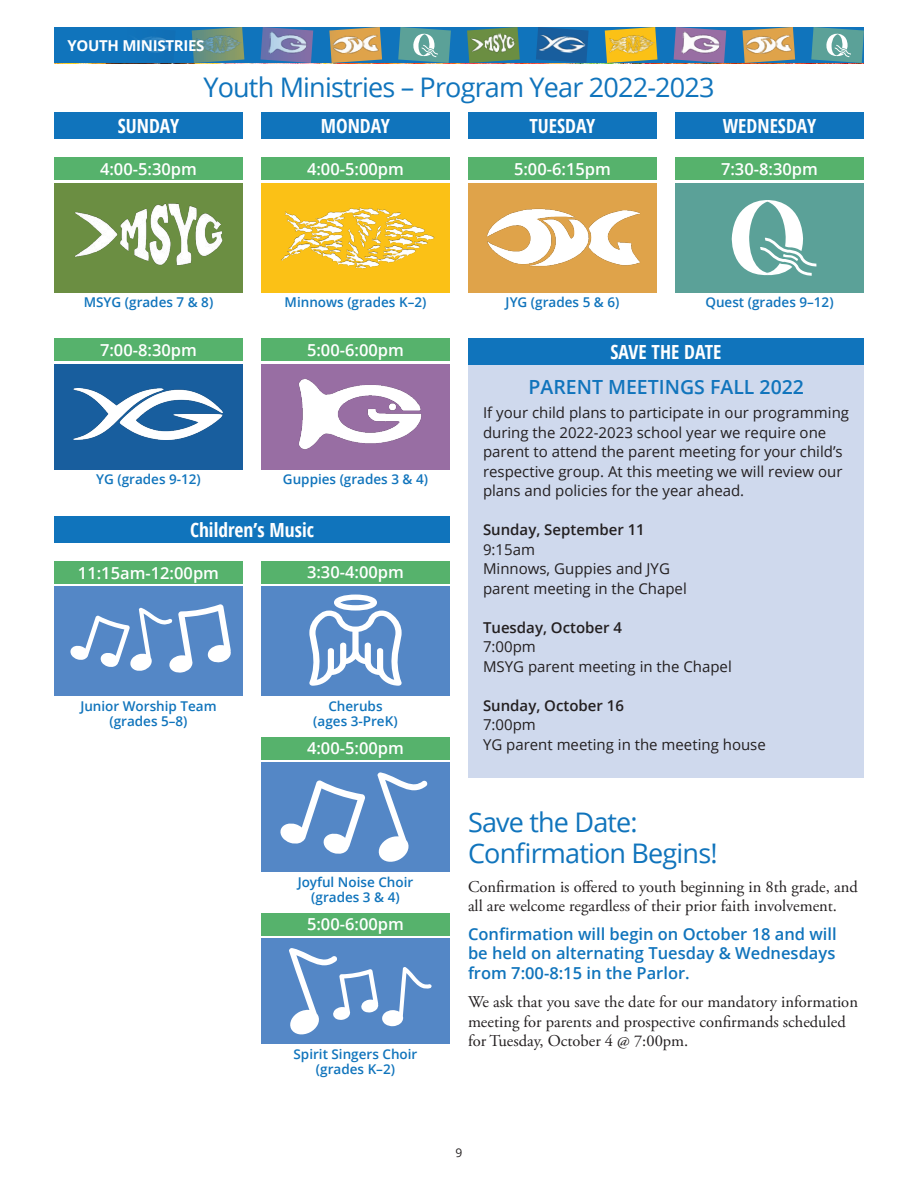
<style>
.page{position:relative;width:918px;height:1188px;background:#fff}
.page>*{position:absolute;margin:0;border:0;box-sizing:border-box;transform-origin:0 0}
._10_Head{font:27px/31.5px "Open Sans";letter-spacing:-.03em;color:#1074bc}
._50_Body{font:700 condensed 19.5px "Open Sans";color:#fff}
._20_Subhead{font:600 19.5px "Open Sans";color:#1074bc}
._50_Body-2{font:16.5px/19.5px "Adobe Garamond Pro";color:#231f20}
._20_Subhead-2{font:600 16.5px "Open Sans";color:#fff}
._20_Subhead-3{font:600 16.5px/19.5px "Open Sans";color:#1074bc;text-align:justify}
._20_Subhead-4{font:15px/19.5px "Open Sans";color:#231f20}
._20_Subhead-5{font:600 15px/19.5px "Open Sans";color:#231f20}
._00_Section_Title{font:700 15px "Open Sans";letter-spacing:-.02em;color:#fff}
._20_Subhead-6{font:600 13.5px/15px "Open Sans";color:#1074bc;text-align:center}
.t1{font:12px "Open Sans";color:#231f20}
.s1{font-weight:400}
.s2{font-weight:600}
</style>
<div class="page">
<div style="left:54px;top:27px;width:810px;height:36px;background:#1074bc"></div>
<svg style="left:615px;top:27px;width:42px;height:36px"></svg>
<img style="left:615px;top:32px;width:41px;height:25px">
<svg style="left:811px;top:27px;width:53px;height:36px;background:#63a5a8"></svg>
<svg style="left:674px;top:27px;width:52px;height:36px"></svg>
<img style="left:681px;top:32px;width:40px;height:24px">
<svg style="left:742px;top:27px;width:53px;height:36px"></svg>
<img style="left:745px;top:33px;width:49px;height:23px">
<svg style="left:137px;top:27px;width:478px;height:36px"></svg>
<div style="left:468px;top:365px;width:396px;height:412px;background:#cfd9ed"></div>
<div style="left:54px;top:158px;width:189px;height:22px;background:#56b26c"></div>
<div style="left:261px;top:183px;width:189px;height:110px;background:#fbc116"></div>
<img style="left:281px;top:207px;width:154px;height:62px">
<div style="left:54px;top:364px;width:189px;height:106px;background:#185e9e"></div>
<img style="left:74px;top:389px;width:149px;height:51px">
<div style="left:675px;top:183px;width:189px;height:110px;background:#5ba198"></div>
<svg style="left:731px;top:200px;width:86px;height:76px"></svg>
<div style="left:261px;top:364px;width:189px;height:106px;background:#986ea3"></div>
<img style="left:298px;top:379px;width:124px;height:70px">
<div style="left:468px;top:183px;width:189px;height:110px;background:#dfa34a"></div>
<img style="left:487px;top:208px;width:153px;height:58px">
<div style="left:54px;top:183px;width:189px;height:110px;background:#6b8e42"></div>
<img style="left:75px;top:203px;width:148px;height:63px">
<div style="left:261px;top:762px;width:189px;height:110px;background:#5487c6"></div>
<svg style="left:280px;top:780px;width:85px;height:74px"></svg>
<svg style="left:377px;top:772px;width:51px;height:90px"></svg>
<div style="left:54px;top:587px;width:189px;height:109px;background:#5487c6"></div>
<svg style="left:70px;top:604px;width:161px;height:69px"></svg>
<div style="left:261px;top:938px;width:189px;height:106px;background:#5487c6"></div>
<svg style="left:289px;top:948px;width:143px;height:87px"></svg>
<div style="left:468px;top:158px;width:189px;height:22px;background:#56b26c"></div>
<div style="left:675px;top:158px;width:189px;height:22px;background:#56b26c"></div>
<div style="left:54px;top:112px;width:189px;height:28px;background:#1074bc"></div>
<div style="left:261px;top:112px;width:189px;height:28px;background:#1074bc"></div>
<div style="left:468px;top:112px;width:189px;height:28px;background:#1074bc"></div>
<div style="left:468px;top:338px;width:396px;height:27px;background:#1074bc"></div>
<div style="left:54px;top:516px;width:396px;height:27px;background:#1074bc"></div>
<div style="left:675px;top:112px;width:189px;height:28px;background:#1074bc"></div>
<div style="left:54px;top:338px;width:189px;height:23px;background:#56b26c"></div>
<div style="left:261px;top:158px;width:189px;height:22px;background:#56b26c"></div>
<div style="left:261px;top:338px;width:189px;height:23px;background:#56b26c"></div>
<div style="left:261px;top:913px;width:189px;height:22px;background:#56b26c"></div>
<div style="left:261px;top:737px;width:189px;height:22px;background:#56b26c"></div>
<div style="left:261px;top:561px;width:189px;height:22px;background:#56b26c"></div>
<div style="left:54px;top:561px;width:189px;height:23px;background:#56b26c"></div>
<div style="left:261px;top:586px;width:189px;height:110px;background:#5487c6"></div>
<svg style="left:309px;top:595px;width:93px;height:91px"></svg>
<p class="_00_Section_Title" style="left:68px;top:35px;width:138px">YOUTH MINISTRIES</p>
<p class="_10_Head" style="left:203px;top:71px;width:513px">Youth Ministries – Program Year 2022-2023</p>
<p class="_50_Body" style="left:118px;top:113px;width:63px">SUNDAY</p>
<p class="_50_Body" style="left:321px;top:113px;width:71px">MONDAY</p>
<p class="_50_Body" style="left:530px;top:113px;width:67px">TUESDAY</p>
<p class="_50_Body" style="left:723px;top:113px;width:95px">WEDNESDAY</p>
<p class="_20_Subhead-2" style="left:100px;top:158px;width:98px">4:00-5:30pm</p>
<p class="_20_Subhead-2" style="left:514px;top:158px;width:98px">5:00-6:15pm</p>
<p class="_20_Subhead-2" style="left:307px;top:158px;width:98px">4:00-5:00pm</p>
<p class="_20_Subhead-2" style="left:721px;top:158px;width:98px">7:30-8:30pm</p>
<p class="_20_Subhead-6" style="left:84px;top:295px;width:131px">MSYG (grades 7 &amp; 8)</p>
<p class="_20_Subhead-6" style="left:285px;top:295px;width:143px">Minnows (grades K–2)</p>
<p class="_20_Subhead-2" style="left:100px;top:339px;width:98px">7:00-8:30pm</p>
<p class="_20_Subhead-2" style="left:307px;top:339px;width:98px">5:00-6:00pm</p>
<p class="_20_Subhead-6" style="left:96px;top:472px;width:106px">YG (grades 9-12)</p>
<p class="_20_Subhead-6" style="left:283px;top:472px;width:147px">Guppies (grades 3 &amp; 4)</p>
<p class="_50_Body" style="left:190px;top:516px;width:125px">Children’s Music</p>
<p class="_20_Subhead-2" style="left:78px;top:561px;width:143px">11:15am-12:00pm</p>
<p class="_20_Subhead-2" style="left:307px;top:561px;width:98px">3:30-4:00pm</p>
<p class="_20_Subhead-6" style="left:80px;top:698px;width:138px">Junior Worship Team (grades 5–8)</p>
<p class="_20_Subhead-6" style="left:313px;top:698px;width:86px">Cherubs (ages 3-PreK)</p>
<p class="_20_Subhead-2" style="left:307px;top:737px;width:98px">4:00-5:00pm</p>
<p class="_20_Subhead-6" style="left:298px;top:874px;width:117px">Joyful Noise Choir (grades 3 &amp; 4)</p>
<p class="_20_Subhead-2" style="left:307px;top:913px;width:98px">5:00-6:00pm</p>
<p class="_20_Subhead-6" style="left:294px;top:1046px;width:125px">Spirit Singers Choir (grades K–2)</p>
<p class="_20_Subhead-6" style="left:506px;top:295px;width:115px">JYG (grades 5 &amp; 6)</p>
<p class="_20_Subhead-6" style="left:705px;top:295px;width:130px">Quest (grades 9–12)</p>
<p class="_50_Body" style="left:610px;top:339px;width:113px">SAVE THE DATE</p>
<p class="_20_Subhead" style="left:529px;top:374px;width:277px">PARENT MEETINGS FALL 2022</p>
<p class="_20_Subhead-4" style="left:483px;top:403px;width:368px">If your child plans to participate in our programming during the 2022-2023 school year we require one parent to attend the parent meeting for your child’s respective group. At this meeting we will review our plans and policies for the year ahead.</p>
<p class="_20_Subhead-5" style="left:483px;top:520px;width:163px">Sunday, September 11<br><span class="s1">9:15am</span></p>
<p class="_20_Subhead-4" style="left:483px;top:559px;width:205px">Minnows, Guppies and JYG parent meeting in the Chapel</p>
<p class="_20_Subhead-5" style="left:483px;top:617px;width:141px">Tuesday, October 4</p>
<p class="_20_Subhead-4" style="left:483px;top:637px;width:54px">7:00pm</p>
<p class="_20_Subhead-4" style="left:483px;top:656px;width:250px">MSYG parent meeting in the Chapel</p>
<p class="_20_Subhead-4" style="left:483px;top:695px;width:284px"><span class="s2">Sunday, October 16<br></span>7:00pm<br>YG parent meeting in the meeting house</p>
<p class="_10_Head" style="left:468px;top:806px;width:251px">Save the Date:<br>Confirmation Begins!</p>
<p class="_50_Body-2" style="left:468px;top:877px;width:391px">Confirmation is offered to youth beginning in 8th grade, and all are welcome regardless of their prior faith involvement.</p>
<p class="_20_Subhead-3" style="left:468px;top:924px;width:370px">Confirmation will begin on October 18 and will be held on alternating Tuesday &amp; Wednesdays from 7:00-8:15 in the Parlor.</p>
<p class="_50_Body-2" style="left:468px;top:993px;width:392px">We ask that you save the date for our mandatory information meeting for parents and prospective confirmands scheduled for Tuesday, October 4 @ 7:00pm.</p>
<p class="t1" style="left:456px;top:1144px;width:8px">9</p>
</div>
